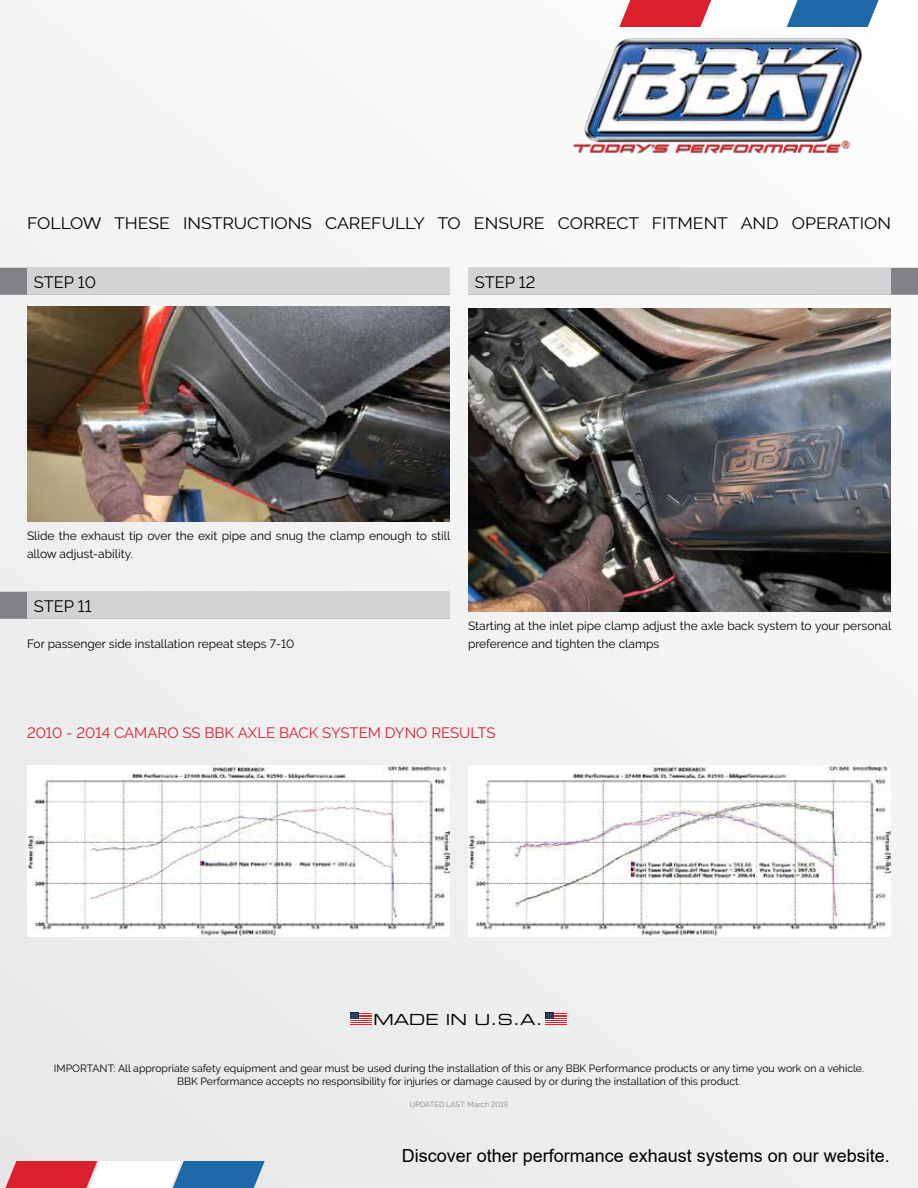
<style>
.page{position:relative;width:918px;height:1188px;background:#f1f1f2}
.page>*{position:absolute;margin:0;border:0;box-sizing:border-box;transform-origin:0 0}
.t1{font:18px "Arial";color:#000}
.t2{font:16.5px "Raleway";color:#000;scale:1.07 1}
.t3{font:16.5px "Raleway";color:#000}
.t4{font:15.3px "Eurostile Extended Two";color:#000}
.t5{font:15px "Raleway";color:#da202c}
.t6{font:12px/18px "Raleway";color:#000}
.t7{font:10.5px/12.6px "Raleway";color:#000;text-align:center}
.t8{font:7.5px "Raleway";color:#808285}
</style>
<div class="page">
<svg style="left:619px;top:0;width:265px;height:27px"></svg>
<svg style="left:0;top:1161px;width:265px;height:27px"></svg>
<img style="left:573px;top:37px;width:290px;height:119px">
<svg style="left:545px;top:1013px;width:22px;height:12px"></svg>
<svg style="left:350px;top:1013px;width:21px;height:12px"></svg>
<div style="left:468px;top:268px;width:450px;height:27px;background:#808285"></div>
<div style="left:468px;top:268px;width:423px;height:27px;background:#d1d3d4"></div>
<img style="left:468px;top:308px;width:423px;height:304px">
<div style="left:0;top:268px;width:450px;height:27px;background:#808285"></div>
<div style="left:27px;top:268px;width:423px;height:27px;background:#d1d3d4"></div>
<div style="left:0;top:592px;width:450px;height:27px;background:#808285"></div>
<div style="left:27px;top:592px;width:423px;height:27px;background:#d1d3d4"></div>
<img style="left:28px;top:306px;width:422px;height:216px">
<img style="left:28px;top:766px;width:422px;height:171px">
<img style="left:468px;top:766px;width:423px;height:171px">
<h2 class="t2" style="left:27px;top:214px;width:809px">FOLLOW THESE INSTRUCTIONS CAREFULLY TO ENSURE CORRECT FITMENT AND OPERATION</h2>
<h2 class="t3" style="left:34px;top:273px;width:64px">STEP 10</h2>
<h2 class="t3" style="left:475px;top:273px;width:62px">STEP 12</h2>
<p class="t6" style="left:27px;top:527px;width:425px">Slide the exhaust tip over the exit pipe and snug the clamp enough to still allow adjust-ability.</p>
<h2 class="t3" style="left:34px;top:597px;width:59px">STEP 11</h2>
<p class="t6" style="left:27px;top:635px;width:269px">For passenger side installation repeat steps 7-10</p>
<p class="t6" style="left:468px;top:617px;width:425px">Starting at the inlet pipe clamp adjust the axle back system to your personal preference and tighten the clamps</p>
<h3 class="t5" style="left:27px;top:724px;width:470px">2010 - 2014 CAMARO SS BBK AXLE BACK SYSTEM DYNO RESULTS</h3>
<h3 class="t4" style="left:373px;top:1009px;width:171px">MADE IN U.S.A.</h3>
<p class="t7" style="left:54px;top:1062px;width:812px">IMPORTANT: All appropriate safety equipment and gear must be used during the installation of this or any BBK Performance products or any time you work on a vehicle.<br>BBK Performance accepts no responsibility for injuries or damage caused by or during the installation of this product.</p>
<p class="t8" style="left:410px;top:1100px;width:100px">UPDATED LAST: March 2019</p>
<h1 class="t1" style="left:402px;top:1143px;width:490px">Discover other performance exhaust systems on our website.</h1>
</div>
